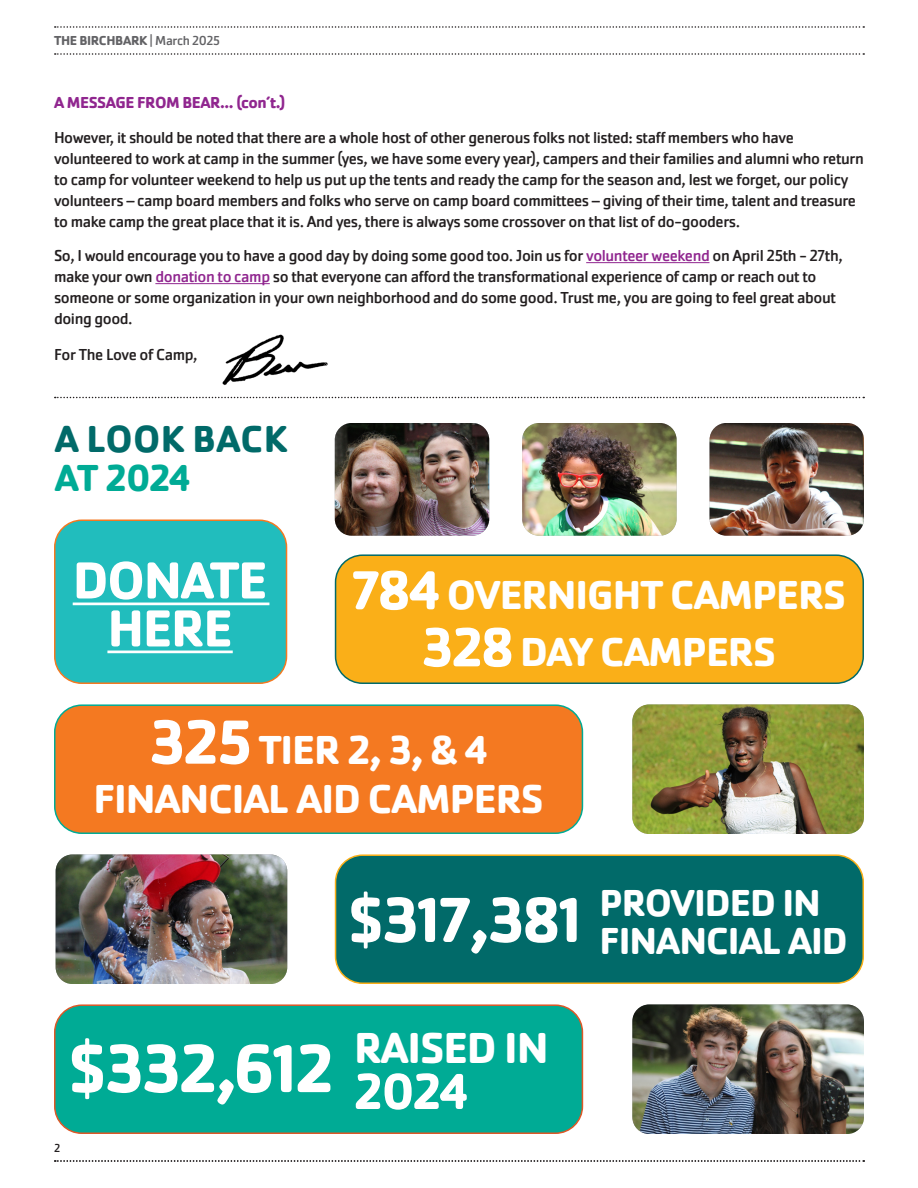
<style>
.page{position:relative;width:918px;height:1188px;background:#fff}
.page>*{position:absolute;margin:0;border:0;box-sizing:border-box;transform-origin:0 0}
.Address_Phone_Web{font:700 70.5px "Cachet Pro";letter-spacing:-.03em;color:#fff}
.Address_Phone_Web-2{font:700 66px "Cachet Pro";letter-spacing:-.025em;color:#fff}
.Address_Phone_Web-3{font:700 54px/48px "Cachet Pro";letter-spacing:-.025em;color:#fff;text-align:center}
.Address_Phone_Web-4{font:700 52.5px "Cachet Pro";color:#fff}
.Address_Phone_Web-5{font:700 45px "Cachet Pro";letter-spacing:-.025em;color:#fff}
.Address_Phone_Web-6{font:700 42px/49.5px "Cachet Pro";letter-spacing:-.025em;color:#fff;text-align:center}
.Address_Phone_Web-7{font:700 39px/37.5px "Cachet Pro";letter-spacing:-.025em;color:#fff}
.Heading_2{font:700 39px/39px "Cachet Pro";letter-spacing:-.01em;color:#016a69}
.Byline___Image_Caption{font:16.5px/21px "Cachet Pro";letter-spacing:-.025em;color:#231f20}
.Body_copy{font:700 16.5px "Cachet Pro";letter-spacing:-.025em;color:#90268f}
.Address{font:700 13.5px "Cachet Pro";letter-spacing:-.025em;color:#636366}
.t1{font:12px "Cachet Pro";color:#231f20}
.s1{font-weight:400}
.s2{color:#90268f}
.s3{color:#00ab95}
.s4{font-size:57px}
.s5{font-size:64.5px}
</style>
<div class="page">
<img style="left:335px;top:423px;width:154px;height:113px">
<img style="left:522px;top:423px;width:155px;height:113px">
<img style="left:710px;top:423px;width:154px;height:113px">
<div style="left:336px;top:555px;width:527px;height:128px;background:#faaf18;border-radius:27px"></div>
<div style="left:335px;top:554px;width:529px;height:130px;border:2px solid #016a69;border-radius:27px"></div>
<div style="left:55px;top:520px;width:232px;height:163px;background:#21bdbd;border-radius:27px"></div>
<div style="left:54px;top:520px;width:233px;height:164px;border:2px solid #f47921;border-radius:27px"></div>
<div style="left:55px;top:705px;width:527px;height:128px;background:#f47921;border-radius:27px"></div>
<div style="left:54px;top:704px;width:529px;height:130px;border:2px solid #00ab95;border-radius:27px"></div>
<div style="left:336px;top:855px;width:527px;height:128px;background:#016a69;border-radius:27px"></div>
<div style="left:335px;top:854px;width:529px;height:130px;border:2px solid #faaf18;border-radius:27px"></div>
<div style="left:55px;top:1005px;width:527px;height:128px;background:#00ab95;border-radius:27px"></div>
<div style="left:54px;top:1004px;width:529px;height:130px;border:2px solid #dd5827;border-radius:27px"></div>
<hr style="left:73px;top:603px;width:196px;height:2px;background:#fff">
<hr style="left:107px;top:651px;width:126px;height:2px;background:#fff">
<img style="left:632px;top:704px;width:232px;height:130px">
<img style="left:56px;top:854px;width:231px;height:130px">
<img style="left:632px;top:1004px;width:232px;height:130px">
<svg style="left:55px;top:26px;width:809px;height:2px"></svg>
<svg style="left:55px;top:53px;width:809px;height:2px"></svg>
<svg style="left:55px;top:397px;width:809px;height:1px"></svg>
<svg style="left:55px;top:1160px;width:809px;height:2px"></svg>
<hr style="left:586px;top:262px;width:124px;height:1px;background:#90268f">
<hr style="left:155px;top:283px;width:115px;height:1px;background:#90268f">
<img style="left:222px;top:334px;width:106px;height:51px">
<p class="Address" style="left:54px;top:33px;width:168px">THE BIRCHBARK <span class="s1">| March 2025</span></p>
<p class="Body_copy" style="left:54px;top:92px;width:233px">A MESSAGE FROM BEAR... (con’t.)</p>
<p class="Byline___Image_Caption" style="left:54px;top:127px;width:811px">However, it should be noted that there are a whole host of other generous folks not listed: staff members who have volunteered to work at camp in the summer (yes, we have some every year), campers and their families and alumni who return to camp for volunteer weekend to help us put up the tents and ready the camp for the season and, lest we forget, our policy volunteers – camp board members and folks who serve on camp board committees – giving of their time, talent and treasure to make camp the great place that it is. And yes, there is always some crossover on that list of do-gooders.</p>
<p class="Byline___Image_Caption" style="left:54px;top:245px;width:790px">So, I would encourage you to have a good day by doing some good too. Join us for <span class="s2">volunteer weekend</span> on April 25th - 27th, make your own <span class="s2">donation to camp</span> so that everyone can afford the transformational experience of camp or reach out to someone or some organization in your own neighborhood and do some good. Trust me, you are going to feel great about doing good.</p>
<p class="Byline___Image_Caption" style="left:54px;top:344px;width:145px">For The Love of Camp,</p>
<p class="Heading_2" style="left:55px;top:419px;width:234px">A LOOK BACK<br><span class="s3">AT 2024</span></p>
<p class="Address_Phone_Web-3" style="left:73px;top:556px;width:196px">DONATE<br>HERE</p>
<p class="Address_Phone_Web-6" style="left:352px;top:571px;width:496px"><span class="s4">784</span> OVERNIGHT CAMPERS</p>
<p class="Address_Phone_Web-6" style="left:422px;top:628px;width:356px"><span class="s4">328</span> DAY CAMPERS</p>
<p class="Address_Phone_Web-6" style="left:93px;top:725px;width:452px"><span class="s5">325</span> TIER 2, 3, &amp; 4<br>FINANCIAL AID CAMPERS</p>
<p class="Address_Phone_Web-2" style="left:348px;top:879px;width:235px">$317,381</p>
<p class="Address_Phone_Web-7" style="left:599px;top:884px;width:250px">PROVIDED IN<br>FINANCIAL AID</p>
<p class="Address_Phone_Web" style="left:68px;top:1025px;width:267px">$332,612</p>
<p class="Address_Phone_Web-5" style="left:354px;top:1019px;width:196px">RAISED IN</p>
<p class="Address_Phone_Web-4" style="left:354px;top:1059px;width:116px">2024</p>
<p class="t1" style="left:54px;top:1141px;width:8px">2</p>
</div>
